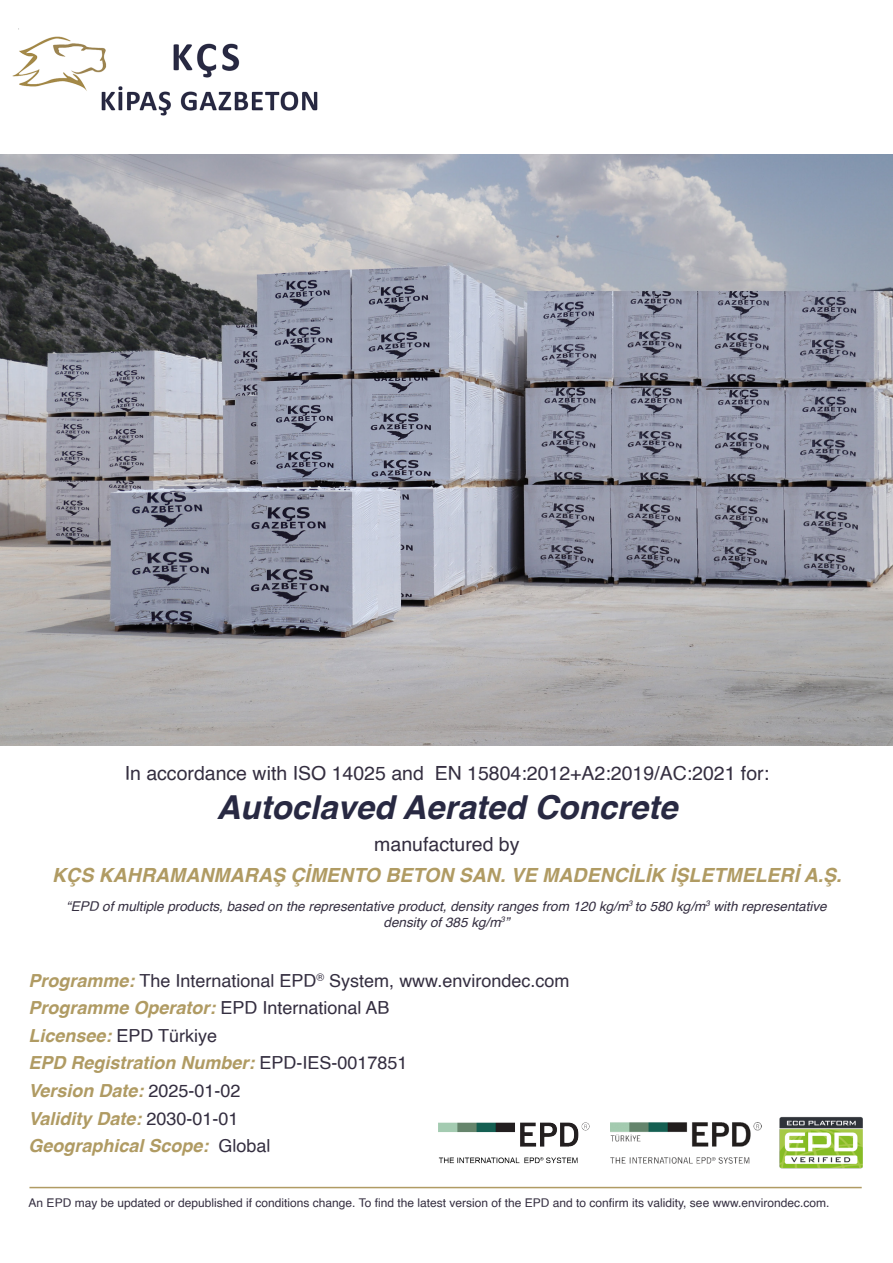
<style>
.page{position:relative;width:893px;height:1263px;background:#fff}
.page>*{position:absolute;margin:0;border:0;box-sizing:border-box;transform-origin:0 0}
.t1{font:italic 700 33px "Helvetica";color:#282942}
.t2{font:19.5px "Helvetica";color:#342e40}
.t3{font:italic 700 19.5px "Helvetica";color:#b09b63}
.t4{font:italic 700 18px "Helvetica";color:#b09b63}
.t5{font:18px "Helvetica";color:#342e40}
.t6{font:italic 13.5px/16.2px "Helvetica";color:#342e40;text-align:center}
.t7{font:12px "Helvetica";color:#342e40}
.s1{font-weight:700;font-style:italic;color:#b09b63}
.s2{font-weight:400;font-style:normal;color:#342e40}
</style>
<div class="page">
<img style="left:779px;top:1116px;width:84px;height:53px">
<img style="left:438px;top:1122px;width:152px;height:42px">
<img style="left:610px;top:1123px;width:151px;height:40px">
<hr style="left:29px;top:1187px;width:833px;height:1px;background:#b09b63">
<img style="left:0;top:28px;width:375px;height:127px">
<img style="left:0;top:155px;width:893px;height:590px">
<p class="t2" style="left:125px;top:758px;width:646px">In accordance with ISO 14025 and EN 15804:2012+A2:2019/AC:2021 for:</p>
<p class="t1" style="left:216px;top:780px;width:462px">Autoclaved Aerated Concrete</p>
<p class="t2" style="left:374px;top:829px;width:147px">manufactured by</p>
<p class="t3" style="left:52px;top:859px;width:791px">KÇS KAHRAMANMARAŞ ÇİMENTO BETON SAN. VE MADENCİLİK İŞLETMELERİ A.Ş.</p>
<p class="t6" style="left:66px;top:898px;width:762px">“EPD of multiple products, based on the representative product, density ranges from 120 kg/m<sup>3</sup> to 580 kg/m<sup>3</sup> with representative density of 385 kg/m<sup>3</sup>”</p>
<p class="t5" style="left:28px;top:966px;width:542px"><span class="s1">Programme:</span> The International EPD<sup>®</sup> System, www.environdec.com</p>
<p class="t4" style="left:28px;top:993px;width:363px">Programme Operator: <span class="s2">EPD International AB</span></p>
<p class="t5" style="left:28px;top:1021px;width:190px"><span class="s1">Licensee:</span> EPD Türkiye</p>
<p class="t4" style="left:28px;top:1048px;width:381px">EPD Registration Number: <span class="s2">EPD-IES-0017851</span></p>
<p class="t4" style="left:28px;top:1076px;width:214px">Version Date: <span class="s2">2025-01-02</span></p>
<p class="t4" style="left:28px;top:1103px;width:212px">Validity Date: <span class="s2">2030-01-01</span></p>
<p class="t4" style="left:28px;top:1131px;width:244px">Geographical Scope: <span class="s2">Global</span></p>
<p class="t7" style="left:29px;top:1194px;width:802px">An EPD may be updated or depublished if conditions change. To find the latest version of the EPD and to confirm its validity, see www.environdec.com.</p>
</div>
